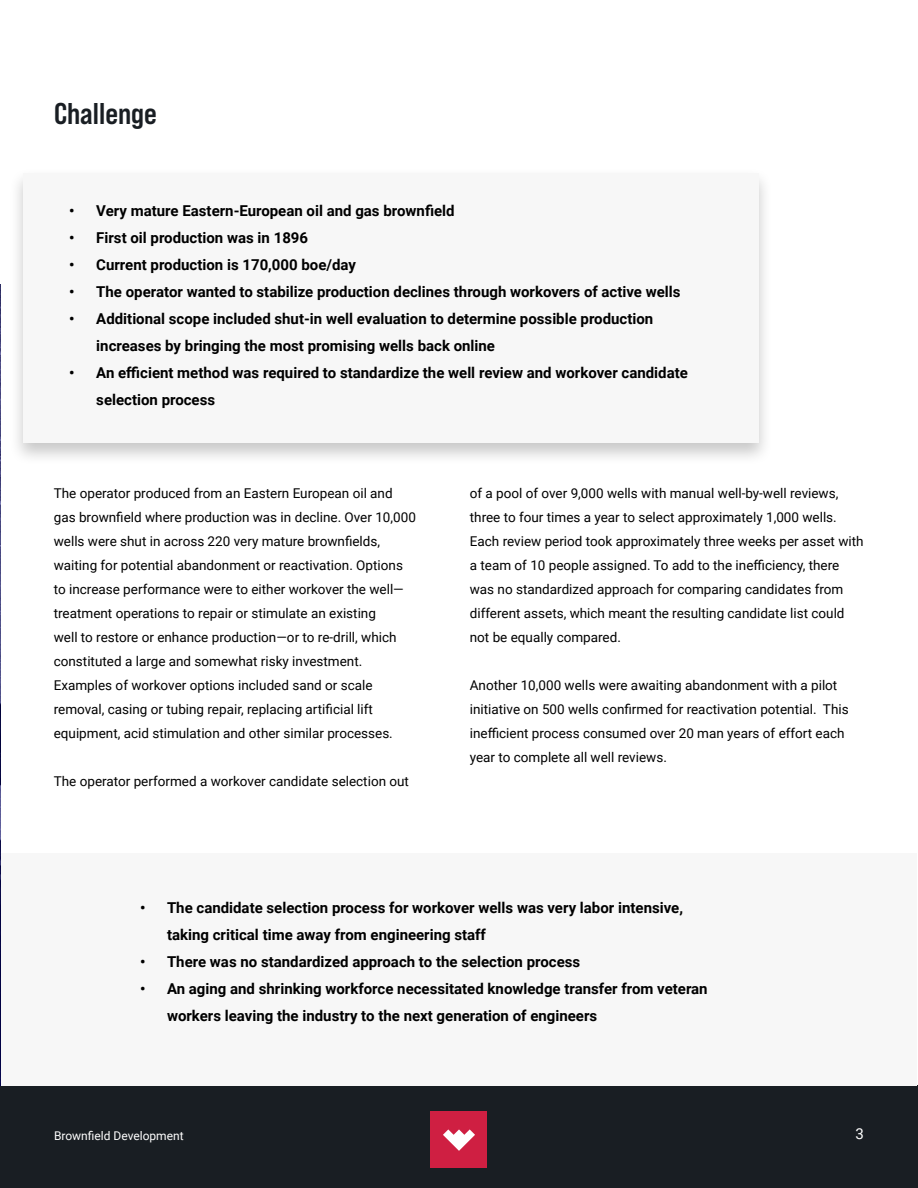
<style>
.page{position:relative;width:918px;height:1188px;background:#fff}
.page>*{position:absolute;margin:0;border:0;box-sizing:border-box;transform-origin:0 0}
.t1{font:30px "Bebas Neue Pro Sm E Bd";color:#191e23}
.t2{font:700 15px/27px "Roboto";color:#000}
.t3{font:15px "Roboto";color:#fff}
.t4{font:13.5px/24px "Roboto";color:#000}
.t5{font:12px "Roboto";color:#fff}
</style>
<div class="page">
<div style="left:0;top:1085px;width:918px;height:103px;background:#191e23"></div>
<div style="left:431px;top:1111px;width:56px;height:57px;background:#cf1f42"></div>
<svg style="left:443px;top:1129px;width:32px;height:22px"></svg>
<div style="left:9px;top:168px;width:764px;height:298px;background:#000;opacity:.22"></div>
<div style="left:23px;top:173px;width:736px;height:270px;background:#f7f7f7"></div>
<div style="left:1px;top:853px;width:916px;height:232px;background:#f7f7f7"></div>
<img style="left:0;top:285px;width:1px;height:800px">
<h1 class="t1" style="left:54px;top:95px;width:104px">Challenge</h1>
<p class="t2" style="left:69px;top:197px;width:387px">• Very mature Eastern-European oil and gas brownfield</p>
<p class="t2" style="left:69px;top:224px;width:240px">• First oil production was in 1896</p>
<p class="t2" style="left:69px;top:251px;width:288px">• Current production is 170,000 boe/day</p>
<p class="t2" style="left:69px;top:278px;width:613px">• The operator wanted to stabilize production declines through workovers of active wells</p>
<p class="t2" style="left:96px;top:305px;width:558px;text-indent:-27px">• Additional scope included shut-in well evaluation to determine possible production increases by bringing the most promising wells back online</p>
<p class="t2" style="left:96px;top:359px;width:593px;text-indent:-27px">• An efficient method was required to standardize the well review and workover candidate selection process</p>
<p class="t4" style="left:54px;top:482px;width:364px">The operator produced from an Eastern European oil and gas brownfield where production was in decline. Over 10,000 wells were shut in across 220 very mature brownfields, waiting for potential abandonment or reactivation. Options to increase performance were to either workover the well— treatment operations to repair or stimulate an existing<br>well to restore or enhance production—or to re-drill, which constituted a large and somewhat risky investment.<br>Examples of workover options included sand or scale removal, casing or tubing repair, replacing artificial lift equipment, acid stimulation and other similar processes.</p>
<p class="t4" style="left:54px;top:770px;width:357px">The operator performed a workover candidate selection out</p>
<p class="t4" style="left:470px;top:482px;width:395px">of a pool of over 9,000 wells with manual well-by-well reviews, three to four times a year to select approximately 1,000 wells.<br>Each review period took approximately three weeks per asset with a team of 10 people assigned. To add to the inefficiency, there was no standardized approach for comparing candidates from different assets, which meant the resulting candidate list could not be equally compared.</p>
<p class="t4" style="left:470px;top:674px;width:380px">Another 10,000 wells were awaiting abandonment with a pilot initiative on 500 wells confirmed for reactivation potential. This inefficient process consumed over 20 man years of effort each year to complete all well reviews.</p>
<p class="t2" style="left:167px;top:894px;width:518px;text-indent:-27px">• The candidate selection process for workover wells was very labor intensive, taking critical time away from engineering staff</p>
<p class="t2" style="left:140px;top:948px;width:442px">• There was no standardized approach to the selection process</p>
<p class="t2" style="left:167px;top:975px;width:542px;text-indent:-27px">• An aging and shrinking workforce necessitated knowledge transfer from veteran workers leaving the industry to the next generation of engineers</p>
<p class="t5" style="left:54px;top:1129px;width:131px">Brownfield Development</p>
<p class="t3" style="left:856px;top:1125px;width:10px">3</p>
</div>
